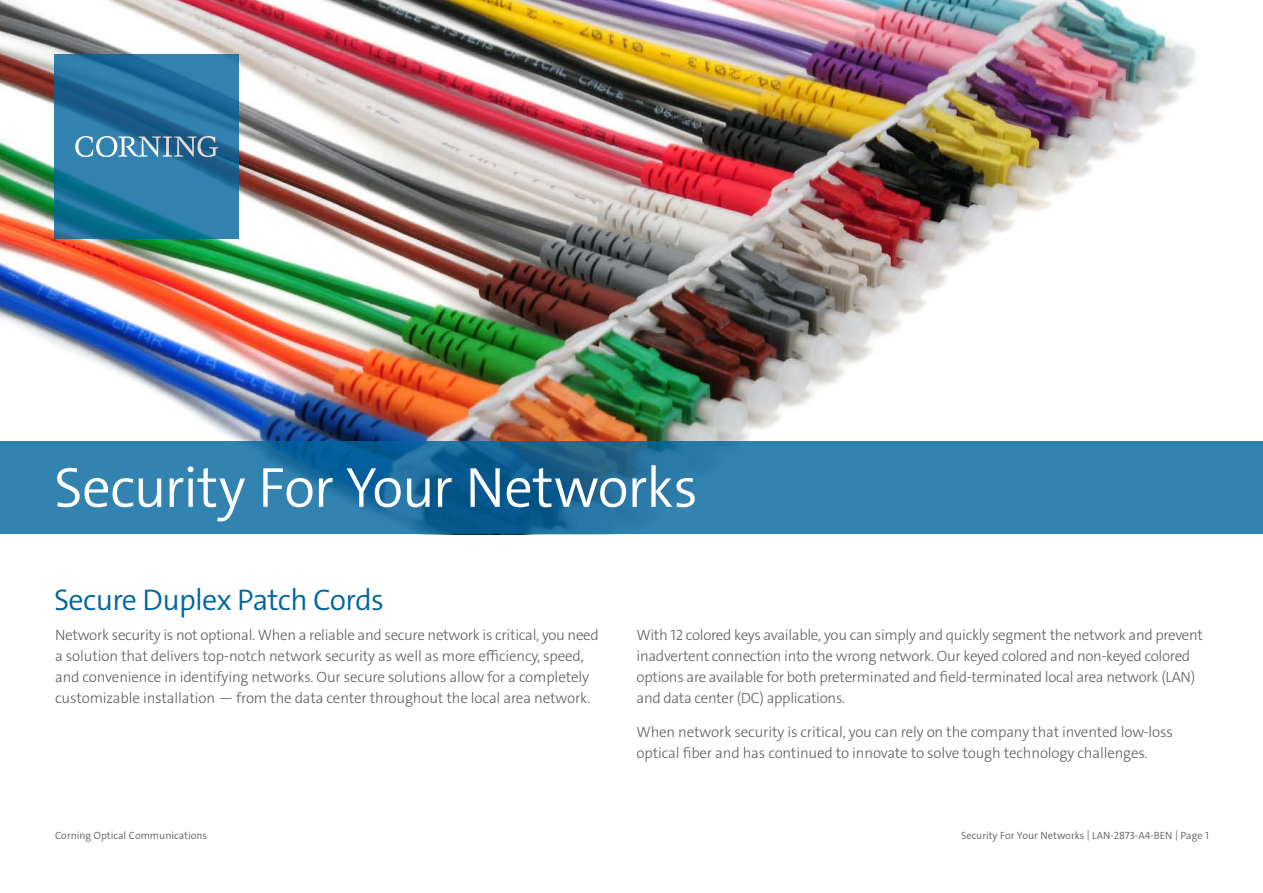
<style>
.page{position:relative;width:1263px;height:893px;background:#fff}
.page>*{position:absolute;margin:0;border:0;box-sizing:border-box;transform-origin:0 0}
.t1{font:300 57px "The Sans C4 s";letter-spacing:-.02em;color:#fff}
.t2{font:300 30px "The Sans C4 s";letter-spacing:-.02em;color:#00649e}
.t3{font:300 15px/21px "The Sans C4 s";letter-spacing:-.02em;color:#5f5f62}
.t4{font:300 10.5px "The Sans C4 s";color:#5f5f62}
</style>
<div class="page">
<img style="left:0;top:0;width:1263px;height:442px">
<svg style="left:0;top:442px;width:1263px;height:92px;background:#2a7aa9"></svg>
<svg style="left:54px;top:54px;width:185px;height:185px;background:#2475a1"></svg>
<svg style="left:75px;top:136px;width:143px;height:21px;background:#6395b5"></svg>
<p class="t1" style="left:54px;top:451px;width:645px">Security For Your Networks</p>
<p class="t2" style="left:54px;top:581px;width:332px">Secure Duplex Patch Cords</p>
<p class="t3" style="left:55px;top:624px;width:545px">Network security is not optional. When a reliable and secure network is critical, you need a solution that delivers top-notch network security as well as more efficiency, speed, and convenience in identifying networks. Our secure solutions allow for a completely customizable installation — from the data center throughout the local area network.</p>
<p class="t3" style="left:636px;top:624px;width:568px">With 12 colored keys available, you can simply and quickly segment the network and prevent inadvertent connection into the wrong network. Our keyed colored and non-keyed colored options are available for both preterminated and field-terminated local area network (LAN) and data center (DC) applications.</p>
<p class="t3" style="left:636px;top:722px;width:538px">When network security is critical, you can rely on the company that invented low-loss optical fiber and has continued to innovate to solve tough technology challenges.</p>
<p class="t4" style="left:55px;top:829px;width:153px">Corning Optical Communications</p>
<p class="t4" style="left:961px;top:829px;width:249px">Security For Your Networks | LAN-2873-A4-BEN | Page 1</p>
</div>
